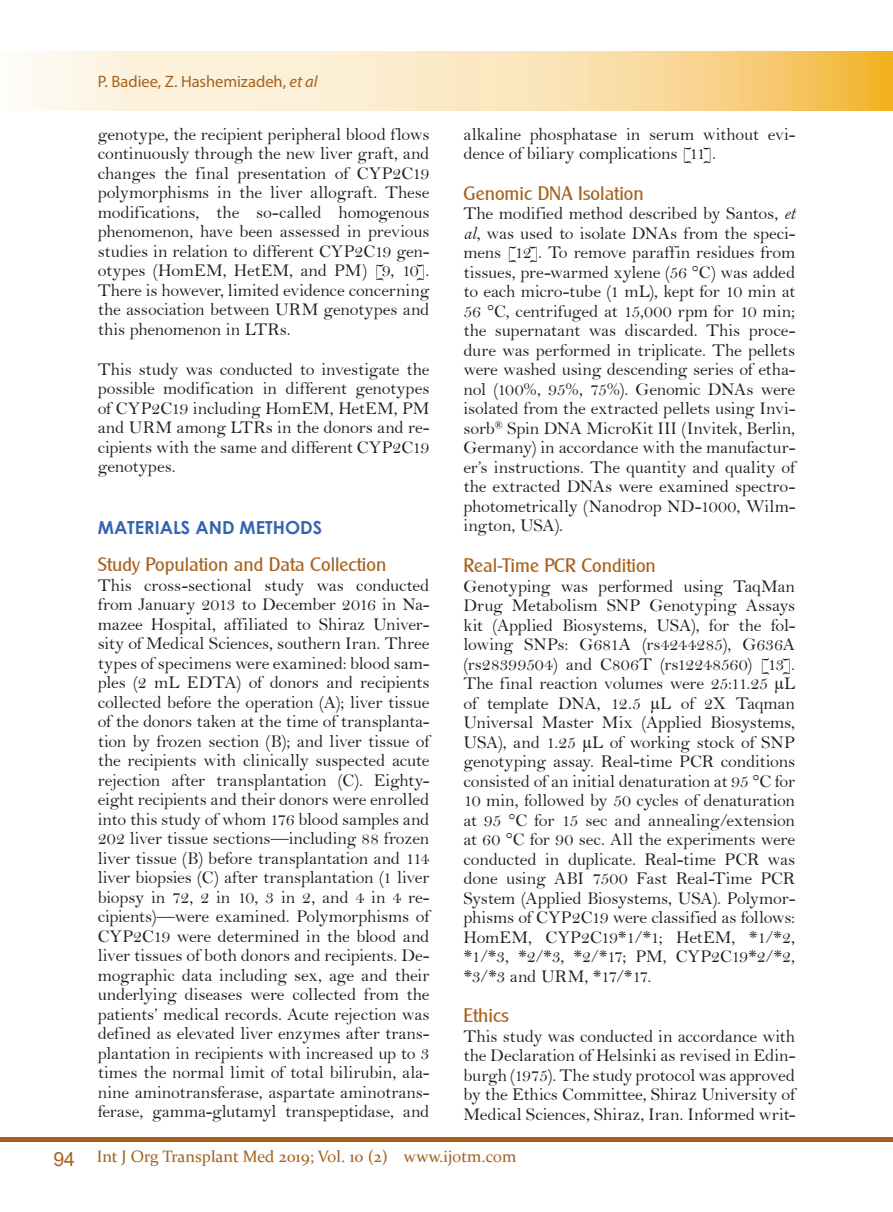
<style>
.page{position:relative;width:893px;height:1212px;background:#fff}
.page>*{position:absolute;margin:0;border:0;box-sizing:border-box;transform-origin:0 0}
.Sub_head{font:19.5px "Clearly Gothic";color:#a6611c}
.t1{font:19.5px "Arial";color:#a6611c}
.Body{font:18px/19.5px "Bell";letter-spacing:-.01em;color:#231f20;text-align:justify}
.Body_first_Para{font:18px/19.5px "Bell";letter-spacing:-.01em;color:#231f20;text-align:justify}
.Heading{font:700 18px "Century Gothic";color:#3665b0}
.t2{font:16.5px "Constantia";color:#a6611c}
.Runnig_Author{font:16.5px "Myriad Pro";color:#a6611c}
.s1{font-style:italic}
.s2{font-family:"Bell MT Italic"}
</style>
<div class="page">
<div style="left:0;top:1137px;width:893px;height:5px;background:#a6611c"></div>
<img style="left:29px;top:52px;width:864px;height:59px">
<p class="Runnig_Author" style="left:98px;top:72px;width:221px">P. Badiee, Z. Hashemizadeh, <span class="s1">et al</span></p>
<p class="Body_first_Para" style="left:98px;top:124px;width:333px">genotype, the recipient peripheral blood flows continuously through the new liver graft, and changes the final presentation of CYP2C19 polymorphisms in the liver allograft. These modifications, the so-called homogenous phenomenon, have been assessed in previous studies in relation to different CYP2C19 gen&shy;otypes (HomEM, HetEM, and PM) [9, 10].<br>There is however, limited evidence concerning the association between URM genotypes and this phenomenon in LTRs.</p>
<p class="Body" style="left:98px;top:359px;width:333px">This study was conducted to investigate the possible modification in different genotypes of CYP2C19 including HomEM, HetEM, PM and URM among LTRs in the donors and re&shy;cipients with the same and different CYP2C19 genotypes.</p>
<p class="Heading" style="left:98px;top:514px;width:226px">MATERIALS AND METHODS</p>
<p class="Sub_head" style="left:98px;top:553px;width:290px">Study Population and Data Collection</p>
<p class="Body" style="left:98px;top:575px;width:333px">This cross-sectional study was conducted from January 2013 to December 2016 in Na&shy;mazee Hospital, affiliated to Shiraz Univer&shy;sity of Medical Sciences, southern Iran. Three types of specimens were examined: blood sam&shy;ples (2 mL EDTA) of donors and recipients collected before the operation (A); liver tissue of the donors taken at the time of transplanta&shy;tion by frozen section (B); and liver tissue of the recipients with clinically suspected acute rejection after transplantation (C). Eighty&shy;eight recipients and their donors were enrolled into this study of whom 176 blood samples and 202 liver tissue sections—including 88 frozen liver tissue (B) before transplantation and 114 liver biopsies (C) after transplantation (1 liver biopsy in 72, 2 in 10, 3 in 2, and 4 in 4 re&shy;cipients)—were examined. Polymorphisms of CYP2C19 were determined in the blood and liver tissues of both donors and recipients. De&shy;mographic data including sex, age and their underlying diseases were collected from the patients’ medical records. Acute rejection was defined as elevated liver enzymes after trans&shy;plantation in recipients with increased up to 3 times the normal limit of total bilirubin, ala&shy;nine aminotransferase, aspartate aminotrans&shy;ferase, gamma-glutamyl transpeptidase, and</p>
<p class="Body" style="left:463px;top:124px;width:333px">alkaline phosphatase in serum without evi&shy;dence of biliary complications [11].</p>
<p class="Sub_head" style="left:463px;top:182px;width:182px">Genomic DNA Isolation</p>
<p class="Body" style="left:463px;top:204px;width:333px">The modified method described by Santos, <span class="s2">et al</span>, was used to isolate DNAs from the speci&shy;mens [12]. To remove paraffin residues from tissues, pre-warmed xylene (56 °C) was added to each micro-tube (1 mL), kept for 10 min at 56 °C, centrifuged at 15,000 rpm for 10 min; the supernatant was discarded. This proce&shy;dure was performed in triplicate. The pellets were washed using descending series of etha&shy;nol (100%, 95%, 75%). Genomic DNAs were isolated from the extracted pellets using Invi&shy;sorb<sup>®</sup> Spin DNA MicroKit III (Invitek, Berlin, Germany) in accordance with the manufactur&shy;er’s instructions. The quantity and quality of the extracted DNAs were examined spectro&shy;photometrically (Nanodrop ND-1000, Wilm&shy;ington, USA).</p>
<p class="Sub_head" style="left:463px;top:554px;width:194px">Real-Time PCR Condition</p>
<p class="Body" style="left:463px;top:576px;width:333px">Genotyping was performed using TaqMan Drug Metabolism SNP Genotyping Assays kit (Applied Biosystems, USA), for the fol&shy;lowing SNPs: G681A (rs4244285), G636A (rs28399504) and C806T (rs12248560) [13].<br>The final reaction volumes were 25:11.25 μL of template DNA, 12.5 μL of 2X Taqman Universal Master Mix (Applied Biosystems, USA), and 1.25 μL of working stock of SNP genotyping assay. Real-time PCR conditions consisted of an initial denaturation at 95 °C for 10 min, followed by 50 cycles of denaturation at 95 °C for 15 sec and annealing/extension at 60 °C for 90 sec. All the experiments were conducted in duplicate. Real-time PCR was done using ABI 7500 Fast Real-Time PCR System (Applied Biosystems, USA). Polymor&shy;phisms of CYP2C19 were classified as follows:<br>HomEM, CYP2C19*1/*1; HetEM, *1/*2, *1/*3, *2/*3, *2/*17; PM, CYP2C19*2/*2, *3/*3 and URM, *17/*17.</p>
<p class="Sub_head" style="left:463px;top:1004px;width:47px">Ethics</p>
<p class="Body" style="left:463px;top:1026px;width:333px">This study was conducted in accordance with the Declaration of Helsinki as revised in Edin&shy;burgh (1975). The study protocol was approved by the Ethics Committee, Shiraz University of Medical Sciences, Shiraz, Iran. Informed writ-</p>
<p class="t1" style="left:53px;top:1146px;width:23px">94</p>
<p class="t2" style="left:97px;top:1145px;width:421px">Int J Org Transplant Med 2019; Vol. 10 (2) www.ijotm.com</p>
</div>
